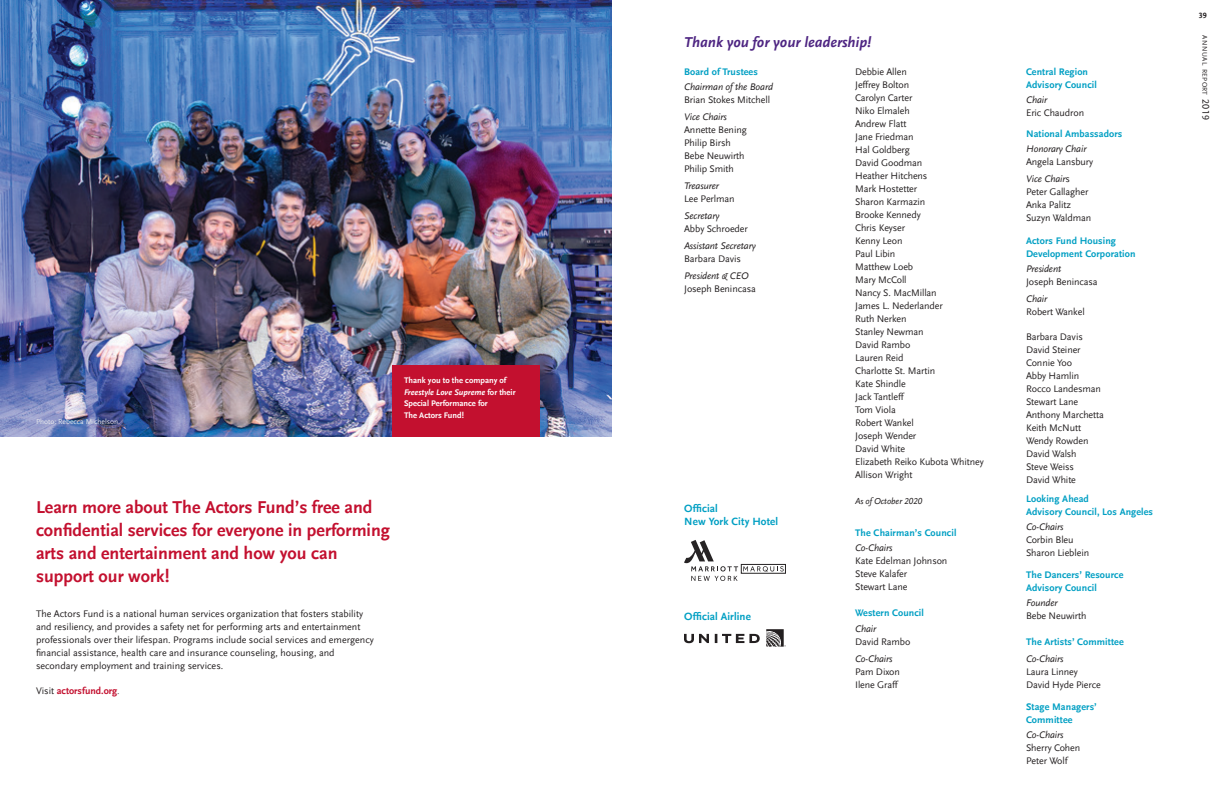
<style>
.page{position:relative;width:1224px;height:792px;background:#fff}
.page>*{position:absolute;margin:0;border:0;box-sizing:border-box;transform-origin:0 0}
.t1{font:700 18px/23px "Scala Sans LF";color:#c3102f}
.t2{font:italic 700 15px "Scala Sans LF";color:#4e2582}
.t3{font:700 11px/13px "Scala Sans LF";letter-spacing:.01em;color:#009fc3}
.t4{font:10px/13px "Scala Sans LF";letter-spacing:-.01em;color:#231f20}
.t5{font:700 10px/13px "Scala Sans LF";letter-spacing:.01em;color:#009fc3}
.t6{font:italic 10px "Scala Sans LF";letter-spacing:-.01em;color:#231f20}
.t7{font:700 10px "Scala Sans LF";color:#c3102f}
.t8{font:italic 9px "Scala Sans LF";letter-spacing:-.01em;color:#231f20}
.t9{font:700 8.5px/11.5px "Scala Sans LF";color:#fff}
.t10{font:700 8px "Scala Sans LF";color:#231f20}
.t11{font:7.5px "Scala Sans LF";color:#eeeeef}
.t12{font:7px "Scala Sans LF";letter-spacing:.07em;color:#231f20}
.s1{font-style:italic}
.s2{font-weight:400;color:#231f20}
.s3{font-weight:400;color:#57585a}
.s4{font-size:10px}
</style>
<div class="page">
<svg style="left:684px;top:540px;width:100px;height:41px"></svg>
<div style="left:741px;top:564px;width:45px;height:10px;border:1px solid #262324"></div>
<svg style="left:766px;top:629px;width:20px;height:18px"></svg>
<svg style="left:715px;top:634px;width:45px;height:9px"></svg>
<svg style="left:684px;top:634px;width:25px;height:9px"></svg>
<img style="left:0;top:0;width:612px;height:437px">
<div style="left:392px;top:365px;width:148px;height:72px;background:#c3102f"></div>
<p class="t11" style="left:36px;top:417px;width:86px">Photo: Rebecca Michelson.</p>
<p class="t9" style="left:404px;top:375px;width:113px">Thank you to the company of<br><span class="s1">Freestyle Love Supreme</span> for their<br>Special Performance for<br>The Actors Fund!</p>
<h1 class="t1" style="left:36px;top:496px;width:356px">Learn more about The Actors Fund’s free and confidential services for everyone in performing arts and entertainment and how you can support our work!</h1>
<p class="t4" style="left:36px;top:608px;width:339px">The Actors Fund is a national human services organization that fosters stability and resiliency, and provides a safety net for performing arts and entertainment professionals over their lifespan. Programs include social services and emergency financial assistance, health care and insurance counseling, housing, and secondary employment and training services.</p>
<p class="t7" style="left:36px;top:685px;width:85px"><span class="s2">Visit</span> actorsfund.org<span class="s3">.</span></p>
<h2 class="t2" style="left:684px;top:34px;width:189px">Thank you for your leadership!</h2>
<p class="t5" style="left:684px;top:66px;width:75px">Board of Trustees</p>
<p class="t6" style="left:684px;top:82px;width:90px">Chairman of the Board</p>
<p class="t4" style="left:684px;top:94px;width:88px">Brian Stokes Mitchell</p>
<p class="t6" style="left:684px;top:112px;width:44px">Vice Chairs</p>
<p class="t4" style="left:684px;top:124px;width:64px">Annette Bening<br>Philip Birsh<br>Bebe Neuwirth<br>Philip Smith</p>
<p class="t6" style="left:684px;top:181px;width:36px">Treasurer</p>
<p class="t4" style="left:684px;top:193px;width:52px">Lee Perlman</p>
<p class="t6" style="left:684px;top:211px;width:37px">Secretary</p>
<p class="t4" style="left:684px;top:223px;width:65px">Abby Schroeder</p>
<p class="t6" style="left:684px;top:241px;width:73px">Assistant Secretary</p>
<p class="t4" style="left:684px;top:253px;width:58px">Barbara Davis</p>
<p class="t6" style="left:684px;top:271px;width:66px">President &amp; CEO</p>
<p class="t4" style="left:684px;top:283px;width:73px">Joseph Benincasa</p>
<p class="t3" style="left:684px;top:502px;width:95px">Official<br>New York City Hotel</p>
<p class="t3" style="left:684px;top:610px;width:68px">Official Airline</p>
<p class="t4" style="left:855px;top:66px;width:130px">Debbie Allen<br>Jeffrey Bolton<br>Carolyn Carter<br>Niko Elmaleh<br>Andrew Flatt<br>Jane Friedman<br>Hal Goldberg<br>David Goodman<br>Heather Hitchens<br>Mark Hostetter<br>Sharon Karmazin<br>Brooke Kennedy<br>Chris Keyser<br>Kenny Leon<br>Paul Libin<br>Matthew Loeb<br>Mary McColl<br>Nancy S. MacMillan<br>James L. Nederlander<br>Ruth Nerken<br>Stanley Newman<br>David Rambo<br>Lauren Reid<br>Charlotte St. Martin<br>Kate Shindle<br>Jack Tantleff<br>Tom Viola<br>Robert Wankel<br>Joseph Wender<br>David White<br>Elizabeth Reiko Kubota Whitney<br>Allison Wright</p>
<p class="t8" style="left:855px;top:497px;width:68px">As of October 2020</p>
<p class="t5" style="left:855px;top:527px;width:103px">The Chairman’s Council</p>
<p class="t6" style="left:855px;top:543px;width:39px">Co-Chairs</p>
<p class="t4" style="left:855px;top:555px;width:94px">Kate Edelman Johnson<br>Steve Kalafer<br>Stewart Lane</p>
<p class="t5" style="left:855px;top:607px;width:70px">Western Council</p>
<p class="t6" style="left:855px;top:624px;width:23px">Chair</p>
<p class="t4" style="left:855px;top:636px;width:57px">David Rambo</p>
<p class="t6" style="left:855px;top:654px;width:39px">Co-Chairs</p>
<p class="t4" style="left:855px;top:666px;width:46px">Pam Dixon<br>Ilene Graff</p>
<p class="t5" style="left:1026px;top:66px;width:72px">Central Region<br>Advisory Council</p>
<p class="t6" style="left:1026px;top:95px;width:23px">Chair</p>
<p class="t4" style="left:1026px;top:107px;width:60px">Eric Chaudron</p>
<p class="t5" style="left:1026px;top:128px;width:98px">National Ambassadors</p>
<p class="t6" style="left:1026px;top:144px;width:62px">Honorary Chair</p>
<p class="t4" style="left:1026px;top:154px;width:69px;line-height:17px">Angela Lansbury<br><span class="s1">Vice Chair</span>s</p>
<p class="t4" style="left:1026px;top:186px;width:67px">Peter Gallagher<br>Anka Palitz<br>Suzyn Waldman</p>
<p class="t5" style="left:1026px;top:235px;width:111px">Actors Fund Housing<br>Development Corporation</p>
<p class="t6" style="left:1026px;top:264px;width:37px">President</p>
<p class="t4" style="left:1026px;top:276px;width:73px">Joseph Benincasa</p>
<p class="t6" style="left:1026px;top:294px;width:23px">Chair</p>
<p class="t4" style="left:1026px;top:306px;width:60px">Robert Wankel</p>
<p class="t4" style="left:1026px;top:331px;width:79px">Barbara Davis<br>David Steiner<br>Connie Yoo<br>Abby Hamlin<br>Rocco Landesman<br>Stewart Lane<br>Anthony Marchetta<br>Keith McNutt<br>Wendy Rowden<br>David Walsh<br>Steve Weiss<br>David White</p>
<p class="t5" style="left:1026px;top:493px;width:128px">Looking Ahead<br>Advisory Council, Los Angeles</p>
<p class="t6" style="left:1026px;top:522px;width:39px">Co-Chairs</p>
<p class="t4" style="left:1026px;top:534px;width:65px">Corbin Bleu<br>Sharon Lieblein</p>
<p class="t5" style="left:1026px;top:569px;width:99px">The Dancers’ Resource<br>Advisory Council</p>
<p class="t6" style="left:1026px;top:598px;width:33px">Founder</p>
<p class="t4" style="left:1026px;top:610px;width:62px">Bebe Neuwirth</p>
<p class="t5" style="left:1026px;top:636px;width:99px">The Artists’ Committee</p>
<p class="t6" style="left:1026px;top:654px;width:39px">Co-Chairs</p>
<p class="t4" style="left:1026px;top:666px;width:76px">Laura Linney<br>David Hyde Pierce</p>
<p class="t5" style="left:1026px;top:701px;width:72px">Stage Managers’<br>Committee</p>
<p class="t6" style="left:1026px;top:730px;width:39px">Co-Chairs</p>
<p class="t4" style="left:1026px;top:742px;width:56px">Sherry Cohen<br>Peter Wolf</p>
<p class="t10" style="left:1199px;top:11px;width:9px">39</p>
<p class="t12" style="left:1209px;top:35px;width:86px;rotate:90deg">annual report <span class="s4">2019</span></p>
</div>
